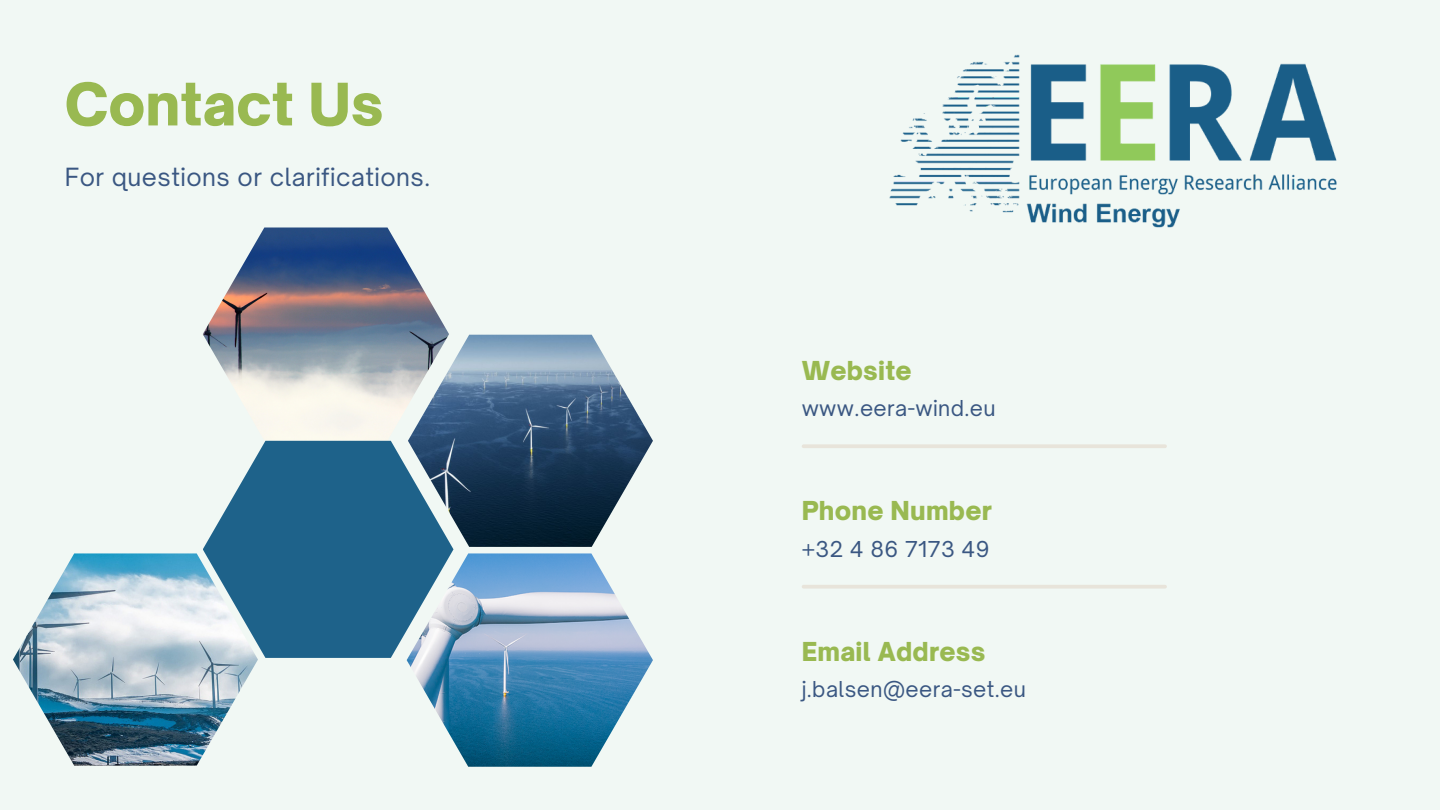
<style>
.page{position:relative;width:1440px;height:810px;background:#f1f8f4}
.page>*{position:absolute;margin:0;border:0;box-sizing:border-box;transform-origin:0 0}
.t1{font:900 56px "Open Sauce One";color:#99b951}
.t2{font:900 25px "Open Sauce One";letter-spacing:.01em;color:#99b951}
.t3{font:24px "Open Sauce One";letter-spacing:.02em;color:#3a5782}
.t4{font:21px "Open Sauce One";letter-spacing:.02em;color:#3a5782}
</style>
<div class="page">
<hr style="left:804px;top:444px;width:361px;height:4px;background:#e8e4da">
<hr style="left:804px;top:585px;width:361px;height:4px;background:#e8e4da">
<img style="left:889px;top:54px;width:448px;height:174px">
<img style="left:449px;top:335px;width:204px;height:212px">
<img style="left:13px;top:553px;width:245px;height:213px">
<img style="left:203px;top:228px;width:246px;height:213px">
<img style="left:407px;top:553px;width:246px;height:214px">
<svg style="left:203px;top:441px;width:251px;height:217px;fill:#1e628a"></svg>
<p class="t1" style="left:65px;top:69px;width:320px">Contact Us</p>
<p class="t3" style="left:65px;top:162px;width:367px">For questions or clarifications.</p>
<p class="t2" style="left:802px;top:355px;width:112px">Website</p>
<p class="t4" style="left:802px;top:395px;width:196px">www.eera-wind.eu</p>
<p class="t2" style="left:802px;top:495px;width:192px">Phone Number</p>
<p class="t4" style="left:802px;top:536px;width:189px">+32 4 86 7173 49</p>
<p class="t2" style="left:802px;top:636px;width:185px">Email Address</p>
<p class="t4" style="left:802px;top:676px;width:226px">j.balsen@eera-set.eu</p>
</div>
